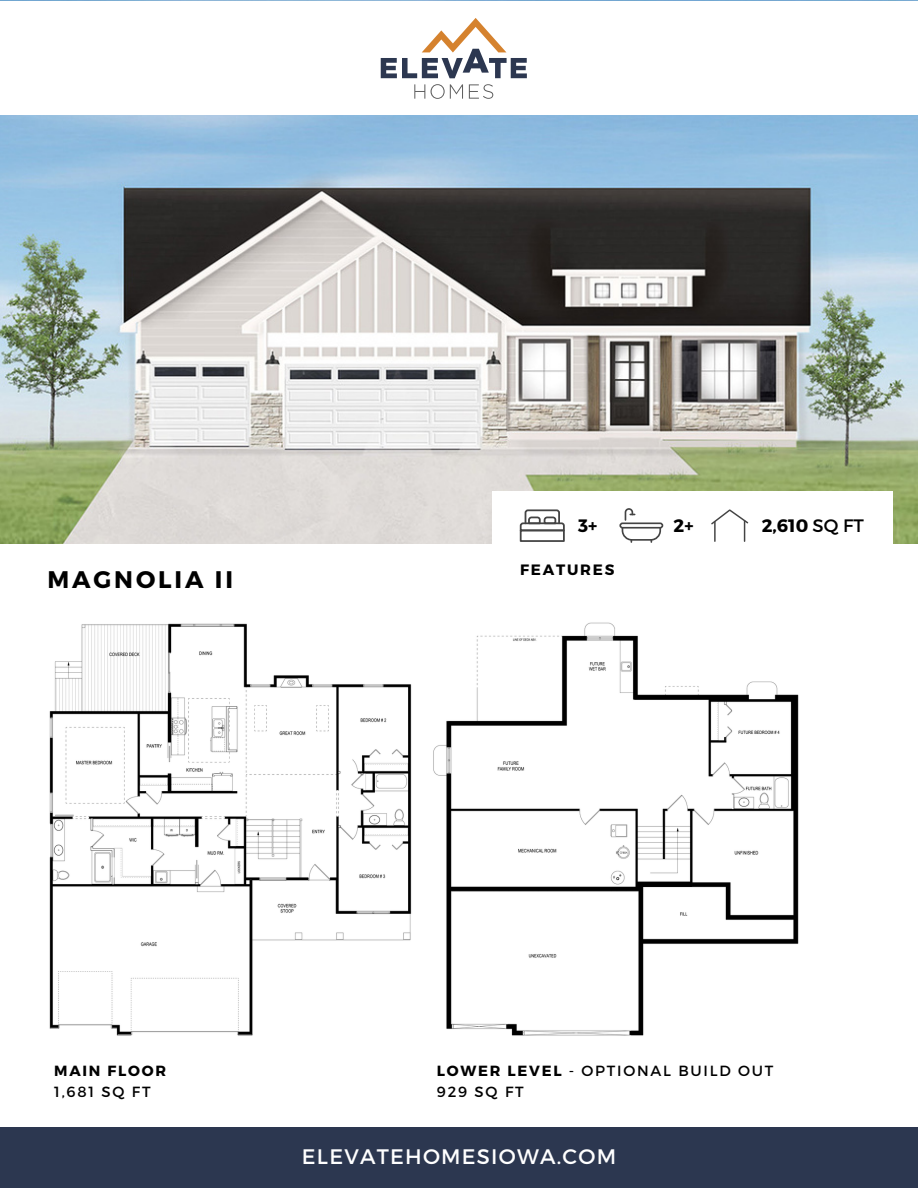
<style>
.page{position:relative;width:918px;height:1188px;background:#fff}
.page>*{position:absolute;margin:0;border:0;box-sizing:border-box;transform-origin:0 0}
.t1{font:700 24px "Montserrat";letter-spacing:.12em;color:#000}
.t2{font:21px "Montserrat";letter-spacing:.06em;color:#fff}
.t3{font:700 18px "Montserrat";color:#000}
.t4{font:700 15px "Montserrat";letter-spacing:.12em;color:#000}
.t5{font:14.7px "Montserrat";letter-spacing:.12em;color:#000}
.t6{font:700 14.7px "Montserrat";letter-spacing:.12em;color:#000}
.s1{font-weight:400}
.s2{font-weight:700}
</style>
<div class="page">
<div style="left:0;top:1127px;width:918px;height:61px;background:#2c3750"></div>
<img style="left:0;top:0;width:918px;height:543px">
<div style="left:0;top:1px;width:918px;height:114px;background:#fff"></div>
<svg style="left:414px;top:84px;width:79px;height:15px"></svg>
<svg style="left:381px;top:18px;width:146px;height:60px"></svg>
<img style="left:49px;top:623px;width:363px;height:413px">
<img style="left:433px;top:622px;width:366px;height:414px">
<div style="left:492px;top:492px;width:400px;height:77px;background:#fff"></div>
<div style="left:619px;top:522px;width:44px;height:7px;border:2px solid #444;border-radius:2px"></div>
<svg style="left:621px;top:508px;width:41px;height:34px"></svg>
<div style="left:520px;top:530px;width:45px;height:12px;border:2px solid #444"></div>
<svg style="left:520px;top:509px;width:45px;height:23px"></svg>
<svg style="left:711px;top:509px;width:37px;height:32px"></svg>
<p class="t1" style="left:47px;top:564px;width:187px">MAGNOLIA II</p>
<p class="t3" style="left:578px;top:514px;width:21px">3+</p>
<p class="t3" style="left:674px;top:514px;width:21px">2+</p>
<p class="t3" style="left:762px;top:514px;width:104px">2,610 <span class="s1">SQ FT</span></p>
<p class="t4" style="left:520px;top:560px;width:96px">FEATURES</p>
<p class="t6" style="left:54px;top:1062px;width:113px">MAIN FLOOR</p>
<p class="t5" style="left:437px;top:1062px;width:338px"><span class="s2">LOWER LEVEL</span> - OPTIONAL BUILD OUT</p>
<p class="t5" style="left:54px;top:1082px;width:98px">1,681 SQ FT</p>
<p class="t5" style="left:437px;top:1082px;width:88px">929 SQ FT</p>
<p class="t2" style="left:302px;top:1143px;width:316px">ELEVATEHOMESIOWA.COM</p>
</div>
